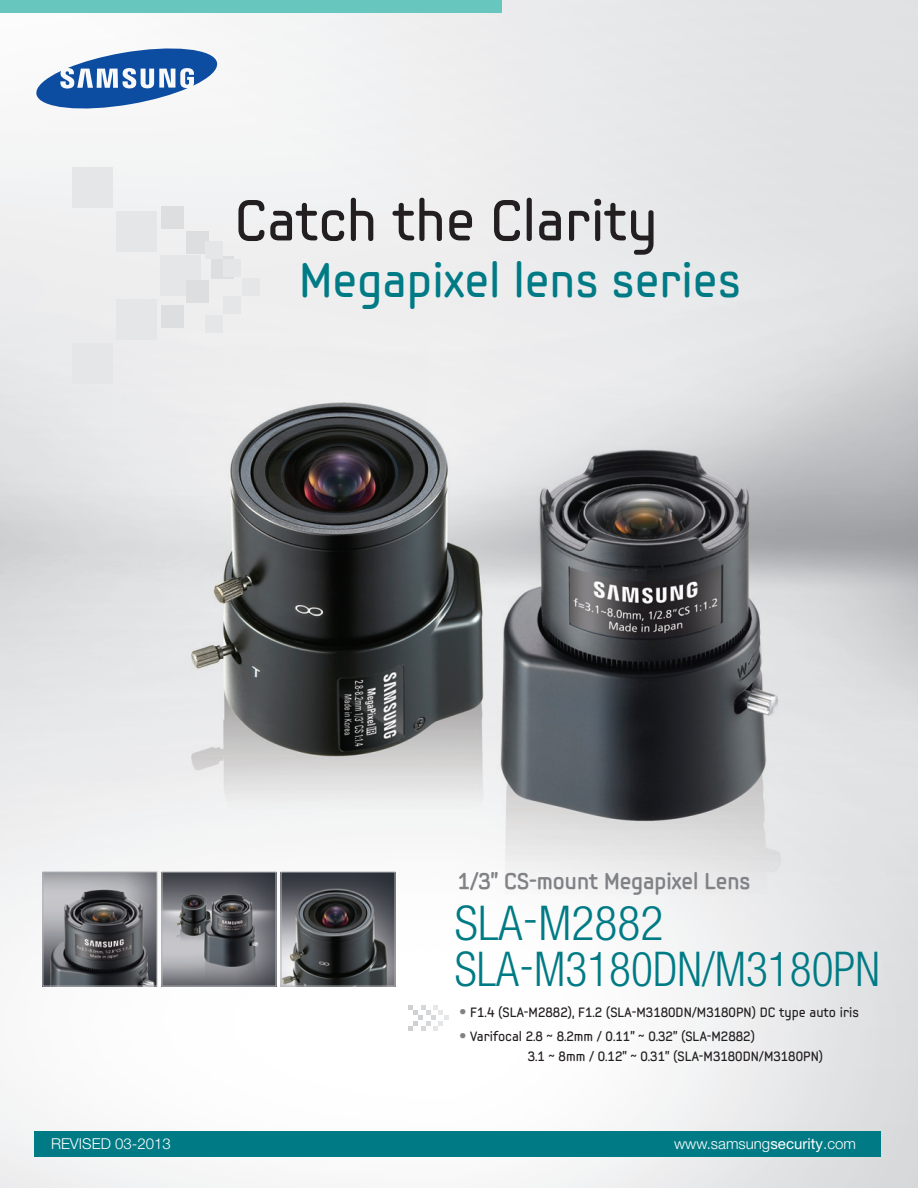
<style>
.page{position:relative;width:918px;height:1188px;background:#fff}
.page>*{position:absolute;margin:0;border:0;box-sizing:border-box;transform-origin:0 0}
.t1{font:57px "Samsung Imagination Modern";color:#231f20}
.t2{font:300 condensed 48px "Helvetica Neue";color:#007b85;scale:.95 1}
.t3{font:48px "Samsung Imagination Modern";color:#007b85}
.t4{font:300 condensed 48px "Helvetica Neue";color:#007b85}
.t5{font:700 22.5px "Samsung Imagination Modern";color:#808285}
.t6{font:300 15px "Helvetica Neue";color:#fff}
.t7{font:13.5px "Samsung Imagination Modern";color:#231f20}
.s1{font-family:"Helvetica Neue";font-stretch:condensed;font-size:15px;color:#808285}
.s2{font-weight:400}
</style>
<div class="page">
<img style="left:0;top:0;width:918px;height:1188px">
<svg style="left:408px;top:1006px;width:40px;height:24px"></svg>
<div style="left:72px;top:167px;width:41px;height:41px;background:#e5e6e8"></div>
<div style="left:116px;top:211px;width:41px;height:41px;background:#e5e6e8"></div>
<div style="left:160px;top:255px;width:41px;height:41px;background:#e5e6e8"></div>
<div style="left:116px;top:299px;width:41px;height:41px;background:#e5e6e8"></div>
<div style="left:72px;top:343px;width:41px;height:41px;background:#e5e6e8"></div>
<div style="left:161px;top:206px;width:23px;height:23px;background:#dddee0"></div>
<div style="left:186px;top:231px;width:23px;height:23px;background:#dddee0"></div>
<div style="left:211px;top:256px;width:22px;height:22px;background:#dddee0"></div>
<div style="left:186px;top:280px;width:23px;height:23px;background:#dddee0"></div>
<div style="left:161px;top:305px;width:23px;height:23px;background:#dddee0"></div>
<div style="left:205px;top:241px;width:17px;height:17px;background:#e5e6e8"></div>
<div style="left:224px;top:260px;width:17px;height:17px;background:#e5e6e8"></div>
<div style="left:242px;top:278px;width:17px;height:17px;background:#e5e6e8"></div>
<div style="left:224px;top:297px;width:17px;height:17px;background:#e5e6e8"></div>
<div style="left:205px;top:315px;width:17px;height:17px;background:#e5e6e8"></div>
<div style="left:34px;top:1131px;width:846px;height:26px;background:#007b85"></div>
<div style="left:0;top:0;width:502px;height:13px;background:#67c7be"></div>
<img style="left:45px;top:874px;width:110px;height:110px">
<div style="left:43px;top:872px;width:114px;height:114px;border:1px solid #b2b3b7"></div>
<img style="left:164px;top:874px;width:110px;height:110px">
<div style="left:162px;top:872px;width:114px;height:114px;border:1px solid #b2b3b7"></div>
<img style="left:283px;top:874px;width:110px;height:110px">
<div style="left:281px;top:872px;width:114px;height:114px;border:1px solid #b2b3b7"></div>
<svg style="left:35px;top:44px;width:183px;height:69px"></svg>
<p class="t1" style="left:235px;top:184px;width:425px">Catch the Clarity</p>
<p class="t3" style="left:299px;top:250px;width:444px">Megapixel lens series</p>
<p class="t5" style="left:458px;top:866px;width:294px">1/3" CS-mount Megapixel Lens</p>
<p class="t4" style="left:455px;top:895px;width:210px">SLA-M2882</p>
<p class="t2" style="left:455px;top:942px;width:449px">SLA-M3180DN/M3180PN</p>
<p class="t7" style="left:459px;top:1004px;width:401px"><span class="s1">•</span> F1.4 (SLA-M2882), F1.2 (SLA-M3180DN/M3180PN) DC type auto iris</p>
<p class="t7" style="left:459px;top:1028px;width:297px"><span class="s1">•</span> Varifocal 2.8 ~ 8.2mm / 0.11" ~ 0.32" (SLA-M2882)</p>
<p class="t7" style="left:528px;top:1048px;width:297px">3.1 ~ 8mm / 0.12" ~ 0.31" (SLA-M3180DN/M3180PN)</p>
<p class="t6" style="left:51px;top:1134px;width:121px">REVISED 03-2013</p>
<p class="t6" style="left:674px;top:1134px;width:183px">www.samsung<span class="s2">security</span>.com</p>
</div>
